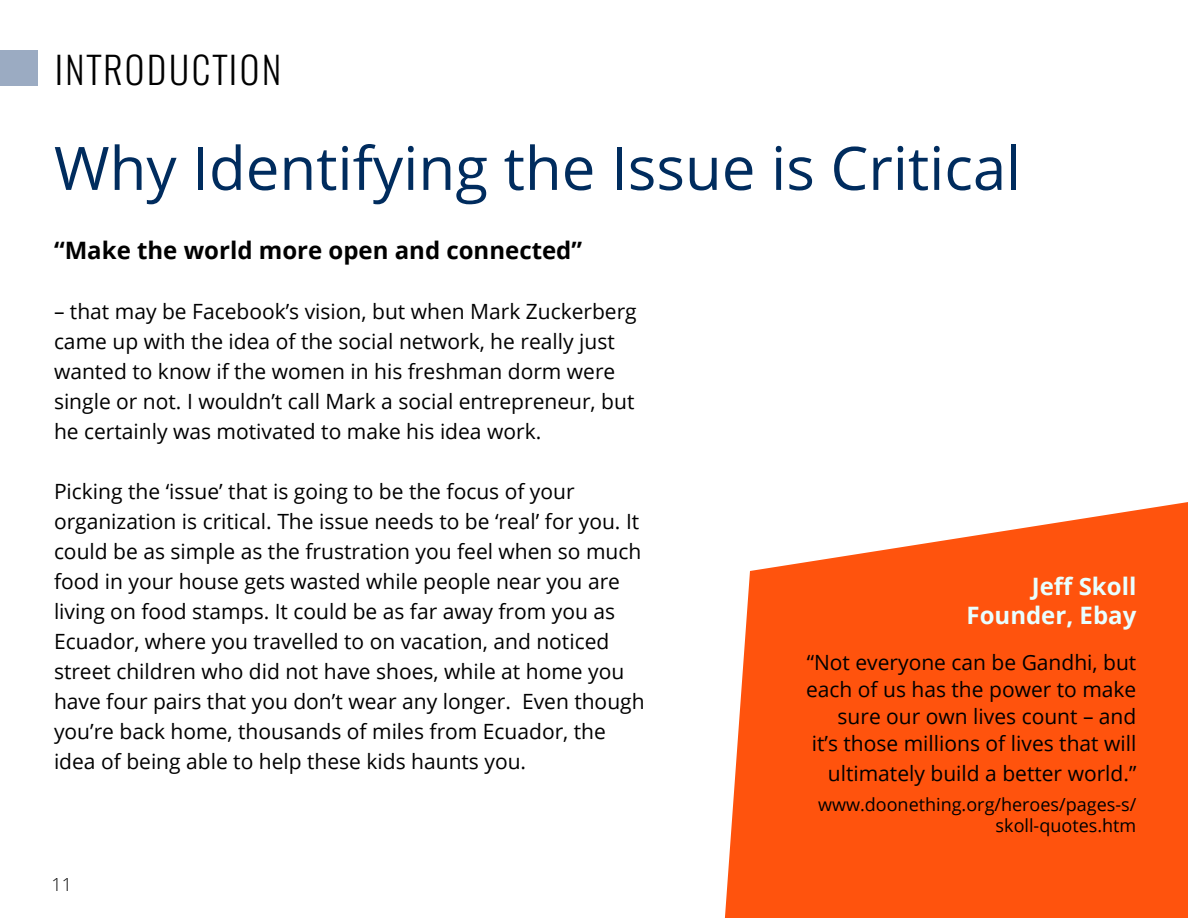
<style>
.page{position:relative;width:1188px;height:918px;background:#fff}
.page>*{position:absolute;margin:0;border:0;box-sizing:border-box;transform-origin:0 0}
.t1{font:60px "Open Sans";color:#002c5e}
.t2{font:300 36px "Oswald";letter-spacing:.075em;color:#000}
.t3{font:700 24px "Open Sans";color:#000}
.t4{font:700 24px/28.8px "Open Sans";color:#e9ffff;text-align:right}
.t5{font:21px/30px "Open Sans";color:#000}
.t6{font:18px/21px "Open Sans";color:#000;text-align:right}
.t7{font:300 18px "Open Sans";color:#000}
</style>
<div class="page">
<svg style="left:725px;top:502px;width:463px;height:416px;background:#ff6527"></svg>
<div style="left:0;top:51px;width:37px;height:35px;background:#9babc2"></div>
<p class="t2" style="left:55px;top:46px;width:228px">INTRODUCTION</p>
<p class="t1" style="left:54px;top:127px;width:969px">Why Identifying the Issue is Critical</p>
<p class="t3" style="left:54px;top:234px;width:530px">“Make the world more open and connected”</p>
<p class="t5" style="left:54px;top:296px;width:584px">– that may be Facebook’s vision, but when Mark Zuckerberg came up with the idea of the social network, he really just wanted to know if the women in his freshman dorm were single or not. I wouldn’t call Mark a social entrepreneur, but he certainly was motivated to make his idea work.</p>
<p class="t5" style="left:54px;top:476px;width:592px">Picking the ‘issue’ that is going to be the focus of your organization is critical. The issue needs to be ‘real’ for you. It could be as simple as the frustration you feel when so much food in your house gets wasted while people near you are living on food stamps. It could be as far away from you as Ecuador, where you travelled to on vacation, and noticed street children who did not have shoes, while at home you have four pairs that you don’t wear any longer. Even though you’re back home, thousands of miles from Ecuador, the idea of being able to help these kids haunts you.</p>
<p class="t4" style="left:967px;top:571px;width:171px">Jeff Skoll<br>Founder, Ebay</p>
<p class="t5" style="left:806px;top:649px;width:332px;line-height:27px;text-align:right">“Not everyone can be Gandhi, but each of us has the power to make sure our own lives count – and it’s those millions of lives that will</p>
<p class="t5" style="left:828px;top:758px;width:310px">ultimately build a better world.”</p>
<p class="t6" style="left:818px;top:794px;width:320px">www.doonething.org/heroes/pages-s/ skoll-quotes.htm</p>
<p class="t7" style="left:51px;top:872px;width:22px">11</p>
</div>
